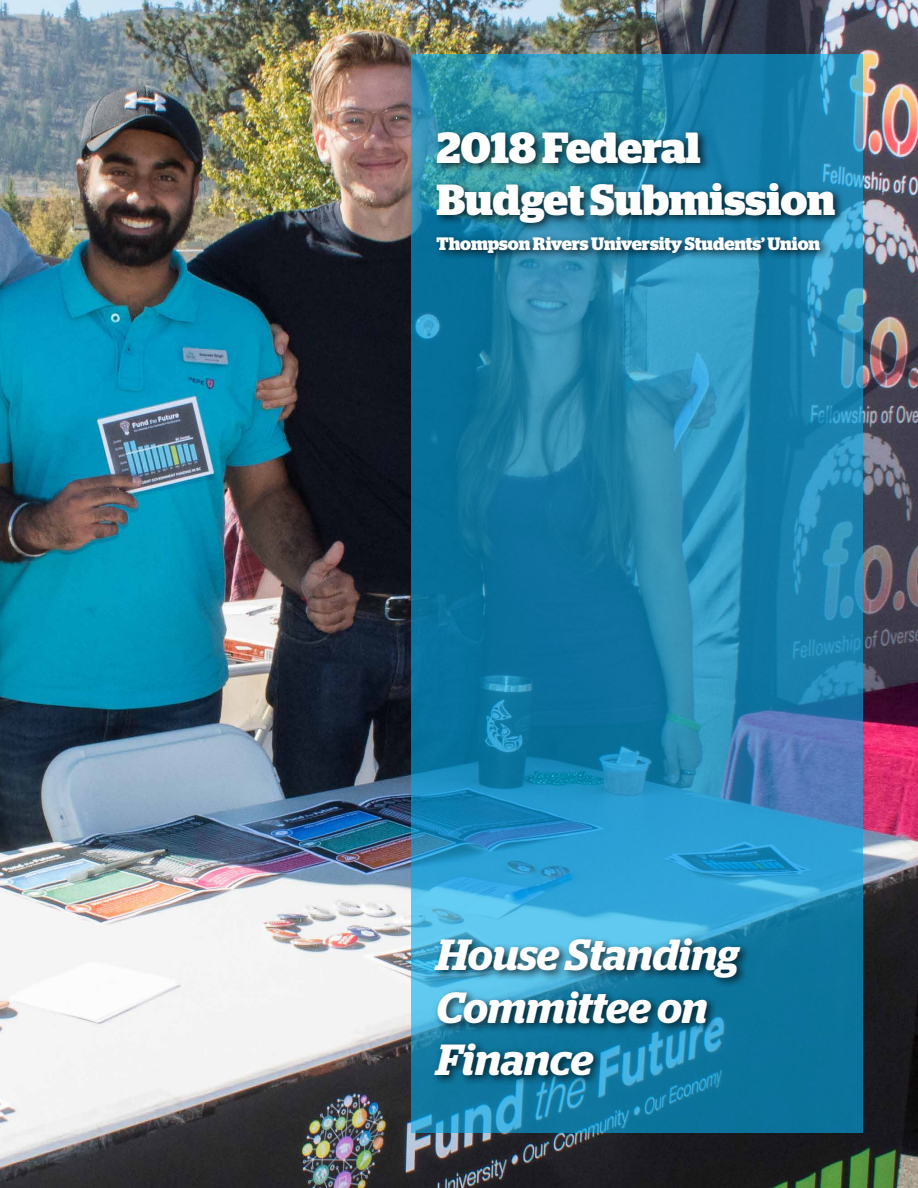
<style>
.page{position:relative;width:918px;height:1188px;background:#fff}
.page>*{position:absolute;margin:0;border:0;box-sizing:border-box;transform-origin:0 0}
.t1{font:italic 600 43.5px/52.2px "Stag";letter-spacing:-.005em;color:#fff}
.t2{font:700 43.5px/52.2px "Stag";letter-spacing:-.005em;color:#fff}
.t3{font:700 18px "Stag";letter-spacing:-.005em;color:#fff}
</style>
<div class="page">
<img style="left:0;top:0;width:918px;height:1188px">
<svg style="left:412px;top:55px;width:451px;height:1078px"></svg>
<div style="left:432px;top:127px;width:414px;height:137px;background:#000;opacity:.75"></div>
<div style="left:430px;top:934px;width:321px;height:152px;background:#000;opacity:.75"></div>
<h1 class="t2" style="left:436px;top:121px;width:400px">2018 Federal<br>Budget Submission</h1>
<p class="t3" style="left:436px;top:233px;width:385px">Thompson Rivers University Students’ Union</p>
<h1 class="t1" style="left:436px;top:929px;width:304px">House Standing<br>Committee on<br>Finance</h1>
</div>
